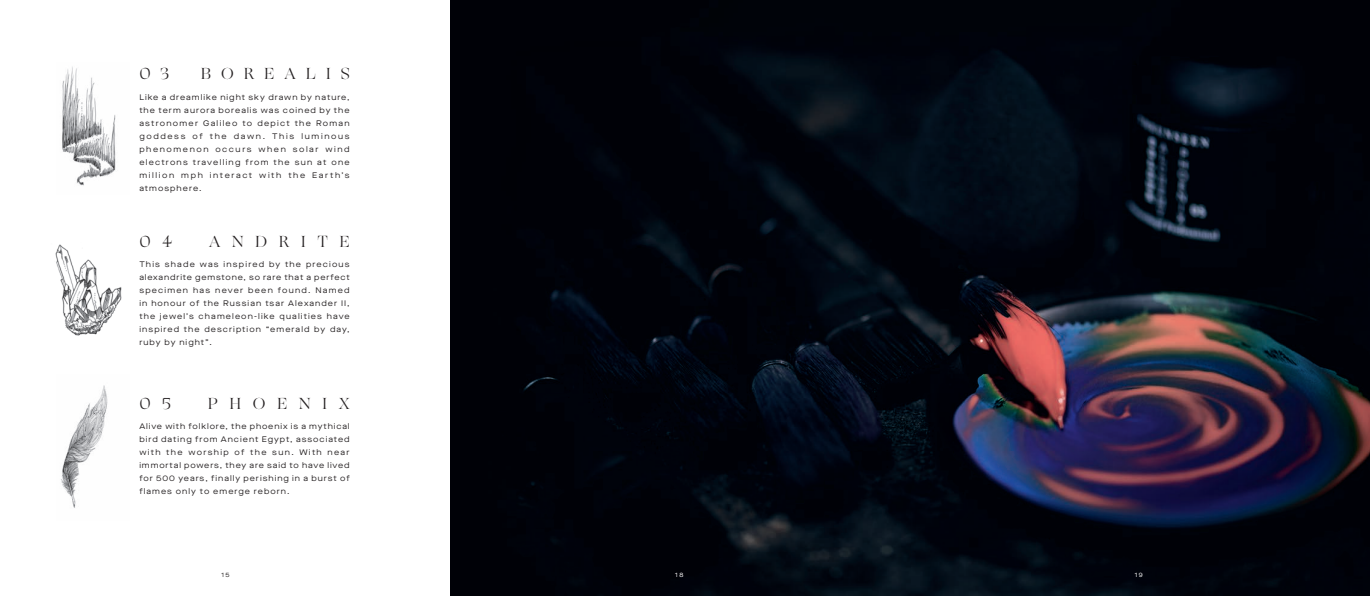
<style>
.page{position:relative;width:1370px;height:596px;background:#fff}
.page>*{position:absolute;margin:0;border:0;box-sizing:border-box;transform-origin:0 0}
.t1{font:16px "Ogg";letter-spacing:.74em;color:#231f20}
.t2{font:16px "Ogg";letter-spacing:.635em;color:#231f20}
.t3{font:8px/13px "Maison Neue Extended";letter-spacing:.13em;color:#231f20;text-align:justify}
.t4{font:6px "Maison Neue Extended";color:#fff}
.t5{font:6px "Maison Neue Extended";color:#231f20}
</style>
<div class="page">
<img style="left:451px;top:0;width:918px;height:595px">
<img style="left:55px;top:244px;width:67px;height:91px">
<img style="left:62px;top:66px;width:54px;height:120px">
<img style="left:61px;top:385px;width:47px;height:123px">
<h1 class="t1" style="left:139px;top:63px;width:31px">0 3</h1>
<h1 class="t2" style="left:201px;top:63px;width:150px">BOREALIS</h1>
<p class="t3" style="left:139px;top:90px;width:212px">Like a dreamlike night sky drawn by nature, the term aurora borealis was coined by the astronomer Galileo to depict the Roman goddess of the dawn. This luminous phenomenon occurs when solar wind electrons travelling from the sun at one million mph interact with the Earth’s atmosphere.</p>
<h1 class="t1" style="left:139px;top:230px;width:34px">0 4</h1>
<h1 class="t1" style="left:209px;top:230px;width:142px">ANDRITE</h1>
<p class="t3" style="left:139px;top:257px;width:212px">This shade was inspired by the precious alexandrite gemstone, so rare that a perfect specimen has never been found. Named in honour of the Russian tsar Alexander II, the jewel’s chameleon-like qualities have inspired the description “emerald by day, ruby by night”.</p>
<h1 class="t1" style="left:139px;top:392px;width:33px">0 5</h1>
<h1 class="t1" style="left:208px;top:392px;width:143px">PHOENIX</h1>
<p class="t3" style="left:139px;top:419px;width:212px">Alive with folklore, the phoenix is a mythical bird dating from Ancient Egypt, associated with the worship of the sun. With near immortal powers, they are said to have lived for 500 years, finally perishing in a burst of flames only to emerge reborn.</p>
<p class="t5" style="left:221px;top:570px;width:10px">1 5</p>
<p class="t4" style="left:675px;top:570px;width:10px">1 8</p>
<p class="t4" style="left:1134px;top:570px;width:10px">1 9</p>
</div>
